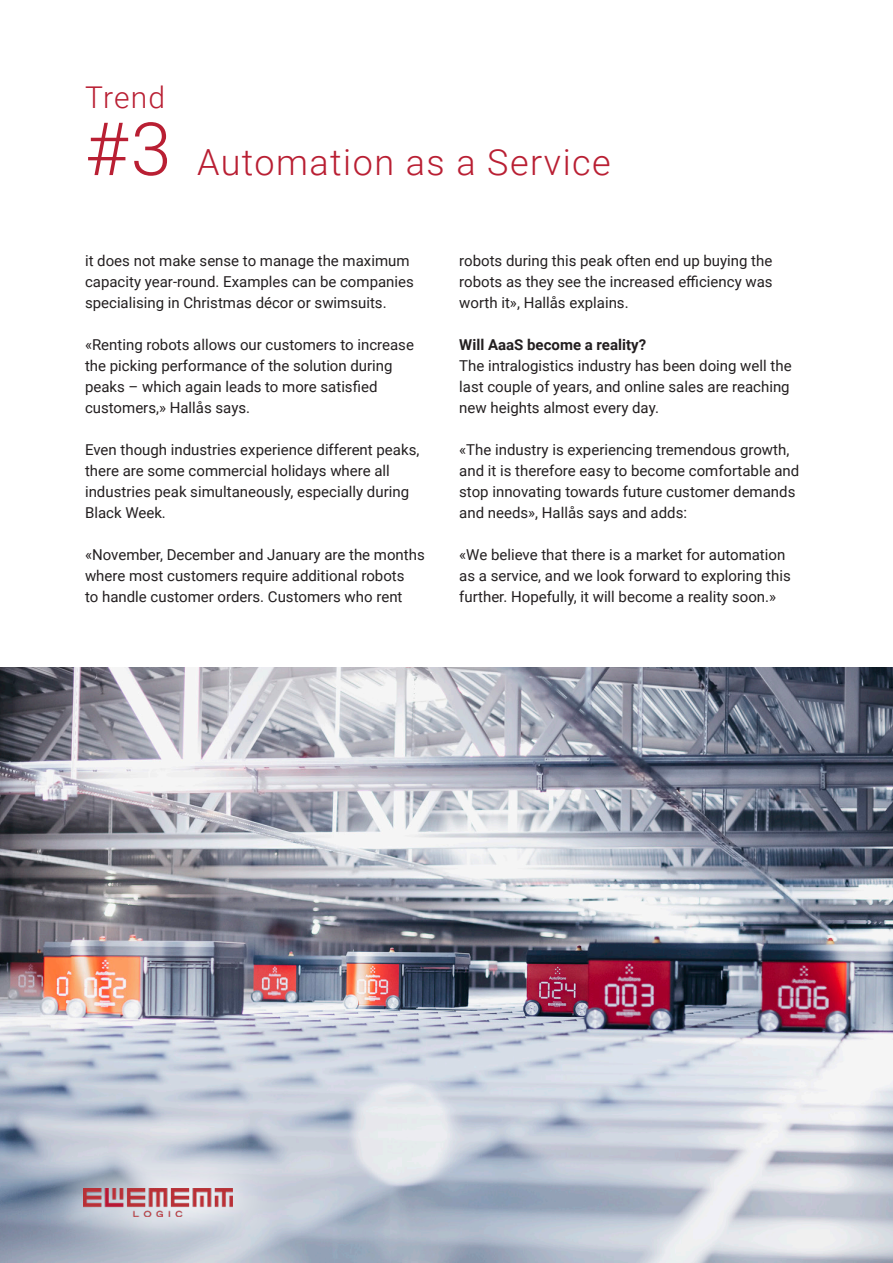
<style>
.page{position:relative;width:893px;height:1263px;background:#fff}
.page>*{position:absolute;margin:0;border:0;box-sizing:border-box;transform-origin:0 0}
.t1{font:300 73.5px "Roboto";color:#b91f33}
.t2{font:300 36px "Roboto";letter-spacing:.04em;color:#b91f33}
.t3{font:300 30px "Roboto";letter-spacing:.035em;color:#b91f33}
.t4{font:15px/21px "Roboto";color:#231f20}
.t5{font:700 15px "Roboto";color:#231f20}
</style>
<div class="page">
<img style="left:0;top:667px;width:893px;height:595px">
<svg style="left:28px;top:1132px;width:260px;height:131px;background:#b9c1cf"></svg>
<img style="left:83px;top:1188px;width:150px;height:29px">
<p class="t3" style="left:85px;top:76px;width:82px">Trend</p>
<p class="t1" style="left:85px;top:97px;width:88px">#3</p>
<p class="t2" style="left:197px;top:137px;width:415px">Automation as a Service</p>
<p class="t4" style="left:85px;top:250px;width:330px">it does not make sense to manage the maximum capacity year-round. Examples can be companies specialising in Christmas décor or swimsuits.</p>
<p class="t4" style="left:85px;top:334px;width:330px">«Renting robots allows our customers to increase the picking performance of the solution during peaks – which again leads to more satisfied customers,» Hallås says.</p>
<p class="t4" style="left:85px;top:439px;width:336px">Even though industries experience different peaks, there are some commercial holidays where all industries peak simultaneously, especially during Black Week.</p>
<p class="t4" style="left:85px;top:544px;width:341px">«November, December and January are the months where most customers require additional robots<br>to handle customer orders. Customers who rent</p>
<p class="t4" style="left:459px;top:250px;width:315px;text-align:justify">robots during this peak often end up buying the robots as they see the increased efficiency was worth it», Hallås explains.</p>
<p class="t5" style="left:459px;top:335px;width:188px">Will AaaS become a reality?</p>
<p class="t4" style="left:459px;top:355px;width:334px">The intralogistics industry has been doing well the last couple of years, and online sales are reaching new heights almost every day.</p>
<p class="t4" style="left:459px;top:439px;width:342px">«The industry is experiencing tremendous growth, and it is therefore easy to become comfortable and stop innovating towards future customer demands and needs», Hallås says and adds:</p>
<p class="t4" style="left:459px;top:544px;width:333px">«We believe that there is a market for automation as a service, and we look forward to exploring this further. Hopefully, it will become a reality soon.»</p>
</div>
